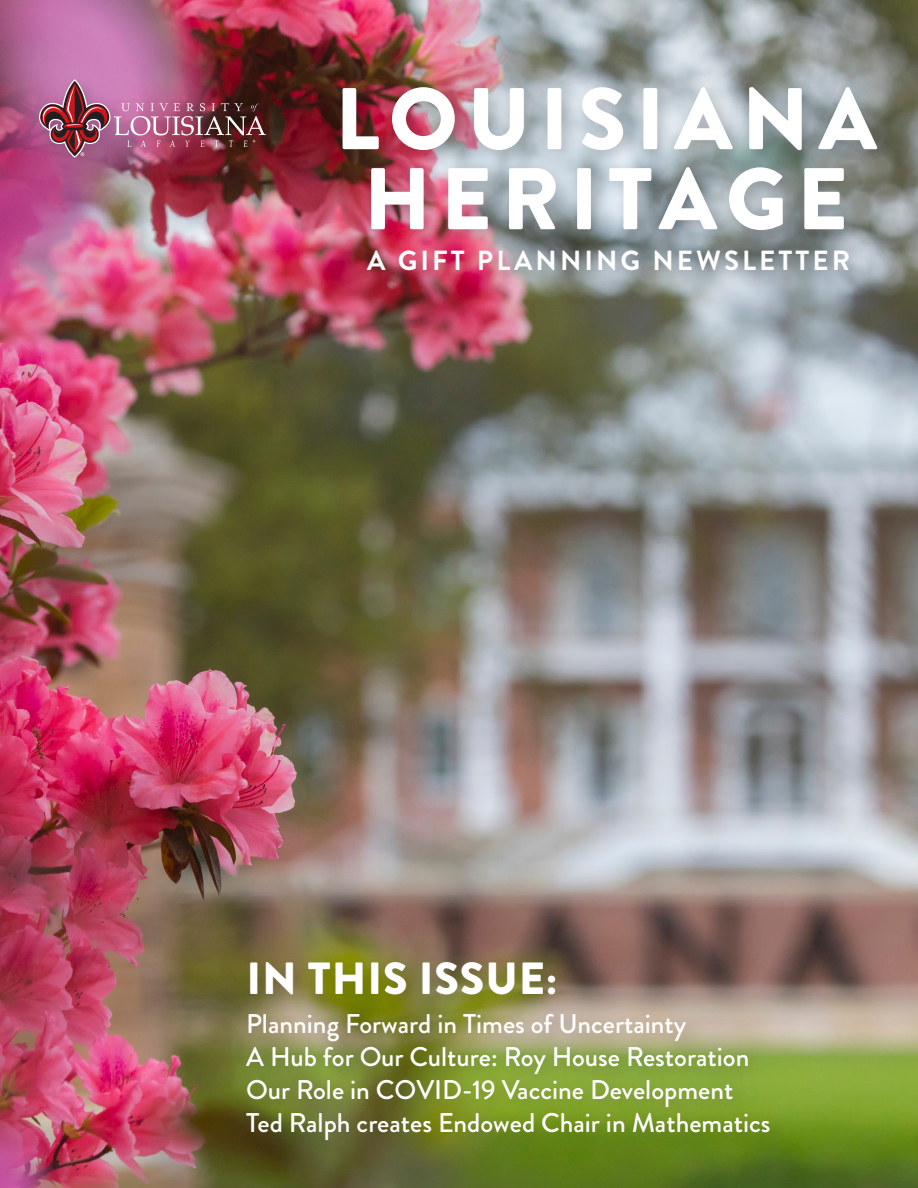
<style>
.page{position:relative;width:918px;height:1188px;background:#fff}
.page>*{position:absolute;margin:0;border:0;box-sizing:border-box;transform-origin:0 0}
.t1{font:900 87.3px "Brandon Grotesque";letter-spacing:.11em;color:#fff}
.t2{font:900 45px "Brandon Grotesque";letter-spacing:.02em;color:#fff}
.t3{font:700 27.6px "Brandon Grotesque";letter-spacing:.11em;color:#fff}
.t4{font:500 27px "Brandon Grotesque";color:#fff}
</style>
<div class="page">
<img style="left:0;top:0;width:918px;height:1188px">
<div style="left:238px;top:952px;width:551px;height:206px;background:#231f20;opacity:.25"></div>
<div style="left:333px;top:77px;width:562px;height:173px;background:#231f20;opacity:.25"></div>
<div style="left:359px;top:241px;width:508px;height:49px;background:#231f20;opacity:.25"></div>
<div style="left:29px;top:70px;width:254px;height:106px;background:#231f20;opacity:.25"></div>
<img style="left:39px;top:79px;width:227px;height:79px">
<p class="t1" style="left:335px;top:57px;width:543px">LOUISIANA</p>
<p class="t1" style="left:364px;top:137px;width:486px">HERITAGE</p>
<p class="t3" style="left:367px;top:241px;width:484px">A GIFT PLANNING NEWSLETTER</p>
<p class="t2" style="left:247px;top:946px;width:312px">IN THIS ISSUE:</p>
<p class="t4" style="left:246px;top:1005px;width:442px">Planning Forward in Times of Uncertainty</p>
<p class="t4" style="left:246px;top:1038px;width:505px">A Hub for Our Culture: Roy House Restoration</p>
<p class="t4" style="left:246px;top:1071px;width:489px">Our Role in COVID-19 Vaccine Development</p>
<p class="t4" style="left:246px;top:1104px;width:526px">Ted Ralph creates Endowed Chair in Mathematics</p>
</div>
